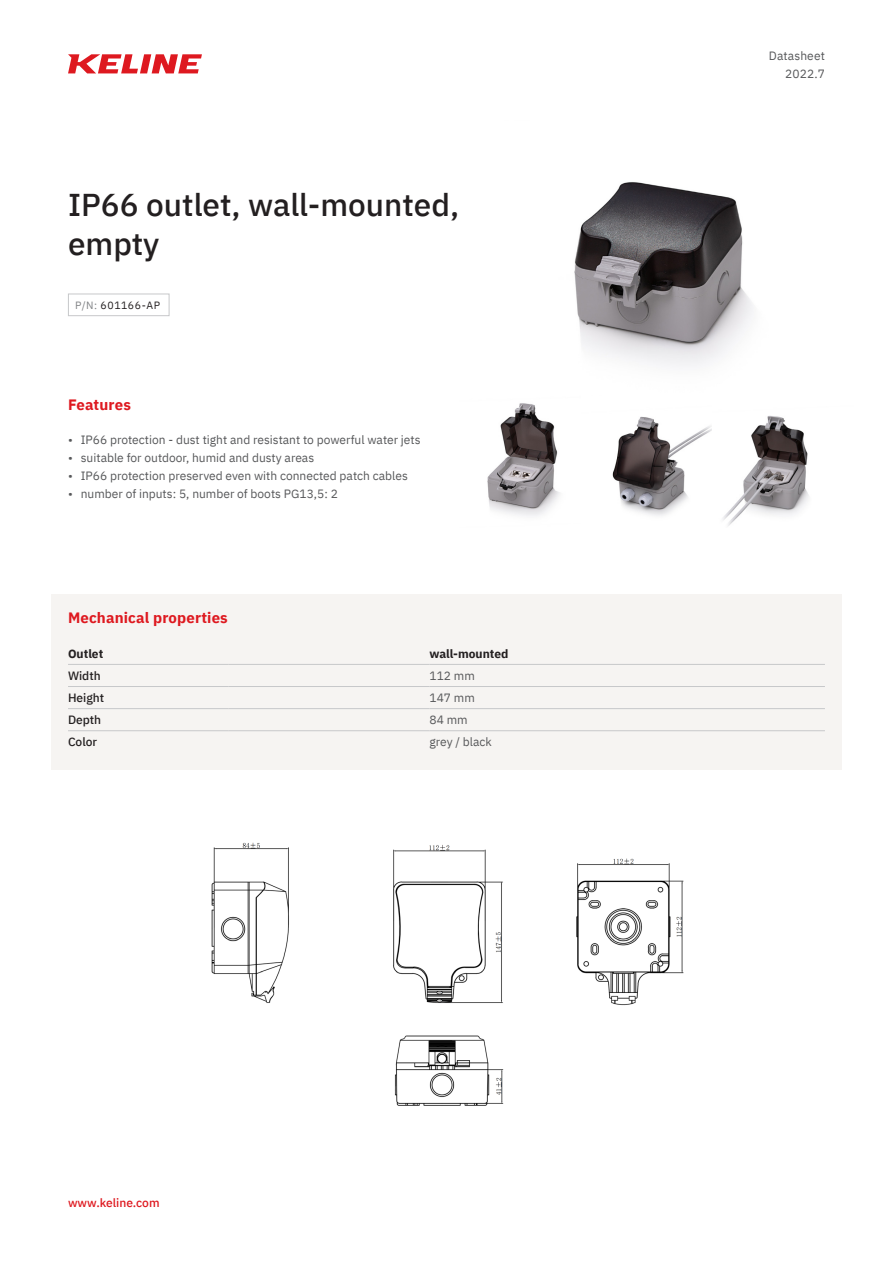
<style>
.page{position:relative;width:893px;height:1263px;background:#fff}
.page>*{position:absolute;margin:0;border:0;box-sizing:border-box;transform-origin:0 0}
.t1{font:500 31.5px/39px "IBM Plex Sans";color:#231f20}
.t2{font:700 15px "IBM Plex Sans";letter-spacing:.01em;color:#de1920}
.TAB_value{font:12px "IBM Plex Sans";color:#57585a}
.TAB_Category{font:500 12px "IBM Plex Sans";color:#231f20}
.TAB_Category-2{font:700 12px "IBM Plex Sans";color:#231f20}
.t3{font:500 12px "IBM Plex Sans";color:#de1920}
.Product_Code{font:10.5px "IBM Plex Sans";letter-spacing:.055em;color:#231f20}
.s1{color:#808285}
</style>
<div class="page">
<img style="left:574px;top:182px;width:179px;height:184px">
<div style="left:68px;top:294px;width:101px;height:22px;border:1px solid #c7c8ca"></div>
<svg style="left:68px;top:54px;width:134px;height:19px"></svg>
<img style="left:487px;top:403px;width:73px;height:113px">
<img style="left:612px;top:416px;width:100px;height:100px">
<img style="left:723px;top:416px;width:86px;height:110px">
<img style="left:211px;top:842px;width:473px;height:264px">
<div style="left:51px;top:594px;width:791px;height:176px;background:#f6f4f2"></div>
<hr style="left:68px;top:664px;width:161px;height:1px;background:#c7c8ca">
<hr style="left:229px;top:664px;width:200px;height:1px;background:#c7c8ca">
<hr style="left:429px;top:664px;width:396px;height:1px;background:#c7c8ca">
<hr style="left:68px;top:686px;width:161px;height:1px;background:#c7c8ca">
<hr style="left:229px;top:686px;width:200px;height:1px;background:#c7c8ca">
<hr style="left:429px;top:686px;width:396px;height:1px;background:#c7c8ca">
<hr style="left:68px;top:708px;width:161px;height:1px;background:#c7c8ca">
<hr style="left:229px;top:708px;width:200px;height:1px;background:#c7c8ca">
<hr style="left:429px;top:708px;width:396px;height:1px;background:#c7c8ca">
<hr style="left:68px;top:730px;width:161px;height:1px;background:#c7c8ca">
<hr style="left:229px;top:730px;width:200px;height:1px;background:#c7c8ca">
<hr style="left:429px;top:730px;width:396px;height:1px;background:#c7c8ca">
<h1 class="t1" style="left:68px;top:183px;width:393px">IP66 outlet, wall-mounted, empty</h1>
<p class="Product_Code" style="left:75px;top:297px;width:87px"><span class="s1">P/N:</span> 601166-AP</p>
<h3 class="t2" style="left:68px;top:393px;width:64px">Features</h3>
<p class="TAB_value" style="left:68px;top:431px;width:354px">• IP66 protection - dust tight and resistant to powerful water jets</p>
<p class="TAB_value" style="left:68px;top:449px;width:248px">• suitable for outdoor, humid and dusty areas</p>
<p class="TAB_value" style="left:68px;top:467px;width:341px">• IP66 protection preserved even with connected patch cables</p>
<p class="TAB_value" style="left:68px;top:485px;width:271px">• number of inputs: 5, number of boots PG13,5: 2</p>
<h3 class="t2" style="left:68px;top:605px;width:161px">Mechanical properties</h3>
<p class="TAB_Category-2" style="left:68px;top:644px;width:37px">Outlet</p>
<p class="TAB_Category-2" style="left:429px;top:644px;width:81px">wall-mounted</p>
<p class="TAB_Category" style="left:68px;top:666px;width:34px">Width</p>
<p class="TAB_value" style="left:429px;top:666px;width:47px">112 mm</p>
<p class="TAB_Category" style="left:68px;top:688px;width:38px">Height</p>
<p class="TAB_value" style="left:429px;top:688px;width:47px">147 mm</p>
<p class="TAB_Category" style="left:68px;top:710px;width:35px">Depth</p>
<p class="TAB_value" style="left:429px;top:710px;width:40px">84 mm</p>
<p class="TAB_Category" style="left:68px;top:732px;width:31px">Color</p>
<p class="TAB_value" style="left:429px;top:732px;width:64px">grey / black</p>
<p class="t3" style="left:68px;top:1193px;width:93px">www.keline.com</p>
<p class="TAB_value" style="left:769px;top:47px;width:58px">Datasheet</p>
<p class="TAB_value" style="left:785px;top:65px;width:41px">2022.7</p>
</div>
